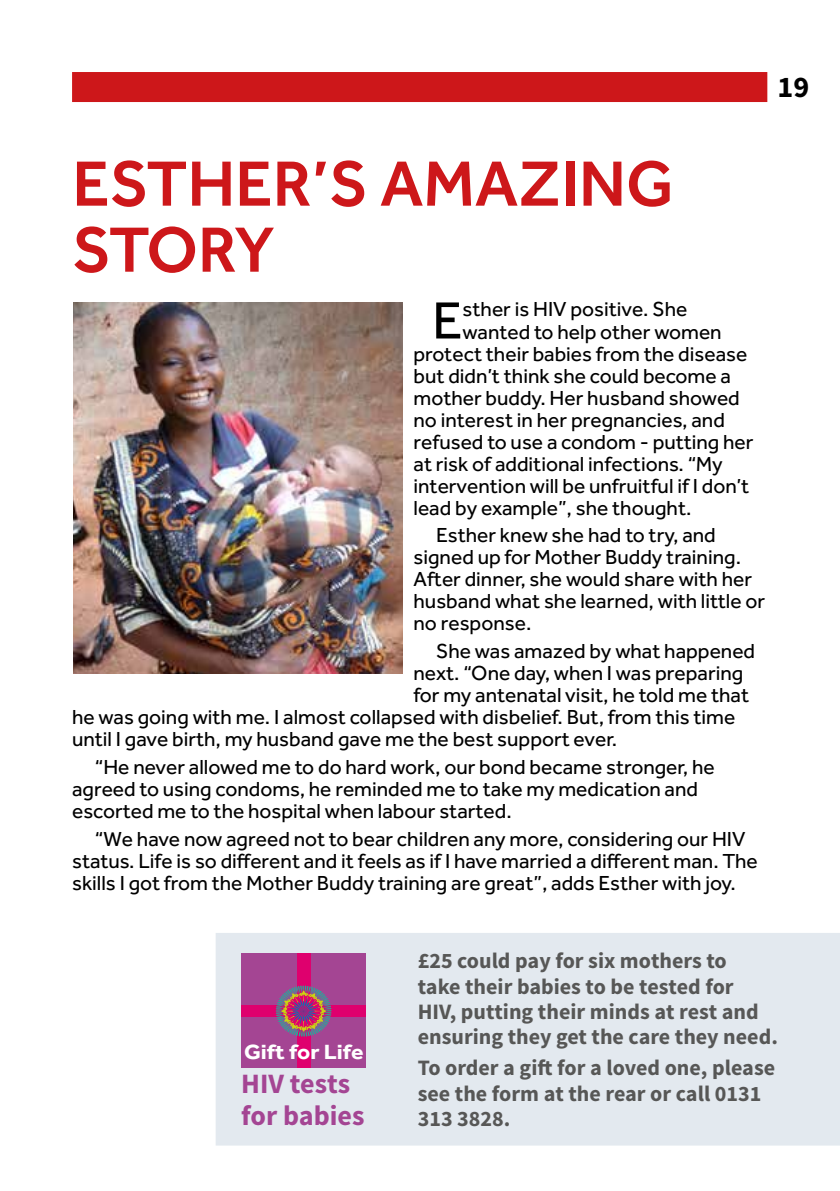
<style>
.page{position:relative;width:840px;height:1191px;background:#fff}
.page>*{position:absolute;margin:0;border:0;box-sizing:border-box;transform-origin:0 0}
.t1{font:500 66px/66px "Effra";color:#cd171a}
.t2{font:54px "Effra";color:#000}
.t3{font:700 30px "Source Sans Pro";color:#000}
.t4{font:700 28px/32.2px "Source Sans Pro";color:#a44593}
.t5{font:700 22px/25.2px "Source Sans Pro";color:#575756}
.t6{font:700 21.2px "Effra";color:#fff;scale:1.09 1}
.t7{font:21px/22px "Effra";color:#000}
</style>
<div class="page">
<div style="left:216px;top:933px;width:623px;height:212px;background:#e3e9ef"></div>
<div style="left:72px;top:72px;width:694px;height:30px;background:#cd171a"></div>
<div style="left:241px;top:953px;width:125px;height:114px;background:#a44593"></div>
<div style="left:297px;top:953px;width:13px;height:114px;background:#df006e"></div>
<div style="left:241px;top:1004px;width:125px;height:12px;background:#df006e"></div>
<svg style="left:275px;top:985px;width:56px;height:51px"></svg>
<img style="left:73px;top:302px;width:329px;height:371px">
<h3 class="t3" style="left:777px;top:68px;width:33px">19</h3>
<h1 class="t1" style="left:72px;top:150px;width:602px">ESTHER’S AMAZING<br>STORY</h1>
<h2 class="t2" style="left:432px;top:289px;width:32px">E</h2>
<p class="t7" style="left:462px;top:298px;width:226px">sther is HIV positive. She</p>
<p class="t7" style="left:462px;top:320px;width:260px">wanted to help other women</p>
<p class="t7" style="left:413px;top:342px;width:335px">protect their babies from the disease</p>
<p class="t7" style="left:413px;top:364px;width:319px">but didn’t think she could become a</p>
<p class="t7" style="left:413px;top:386px;width:327px">mother buddy. Her husband showed</p>
<p class="t7" style="left:413px;top:408px;width:313px">no interest in her pregnancies, and</p>
<p class="t7" style="left:413px;top:430px;width:341px">refused to use a condom - putting her</p>
<p class="t7" style="left:413px;top:452px;width:310px">at risk of additional infections. “My</p>
<p class="t7" style="left:413px;top:474px;width:337px">intervention will be unfruitful if I don’t</p>
<p class="t7" style="left:413px;top:496px;width:279px">lead by example”, she thought.</p>
<p class="t7" style="left:413px;top:524px;width:353px;text-indent:23px">Esther knew she had to try, and signed up for Mother Buddy training.<br>After dinner, she would share with her husband what she learned, with little or no response.</p>
<p class="t7" style="left:436px;top:640px;width:320px">She was amazed by what happened</p>
<p class="t7" style="left:413px;top:662px;width:331px">next. “One day, when I was preparing</p>
<p class="t7" style="left:413px;top:684px;width:337px">for my antenatal visit, he told me that</p>
<p class="t7" style="left:72px;top:706px;width:664px">he was going with me. I almost collapsed with disbelief. But, from this time</p>
<p class="t7" style="left:72px;top:728px;width:546px">until I gave birth, my husband gave me the best support ever.</p>
<p class="t7" style="left:72px;top:755px;width:643px;text-indent:23px">“He never allowed me to do hard work, our bond became stronger, he agreed to using condoms, he reminded me to take my medication and escorted me to the hospital when labour started.</p>
<p class="t7" style="left:72px;top:827px;width:687px;text-indent:23px">“We have now agreed not to bear children any more, considering our HIV status. Life is so different and it feels as if I have married a different man. The skills I got from the Mother Buddy training are great”, adds Esther with joy.</p>
<p class="t6" style="left:244px;top:1038px;width:111px">Gift for Life</p>
<h3 class="t4" style="left:241px;top:1068px;width:125px">HIV tests for babies</h3>
<p class="t5" style="left:417px;top:949px;width:361px">£25 could pay for six mothers to<br>take their babies to be tested for<br>HIV, putting their minds at rest and ensuring they get the care they need.</p>
<p class="t5" style="left:417px;top:1056px;width:358px">To order a gift for a loved one, please see the form at the rear or call 0131<br>313 3828.</p>
</div>
